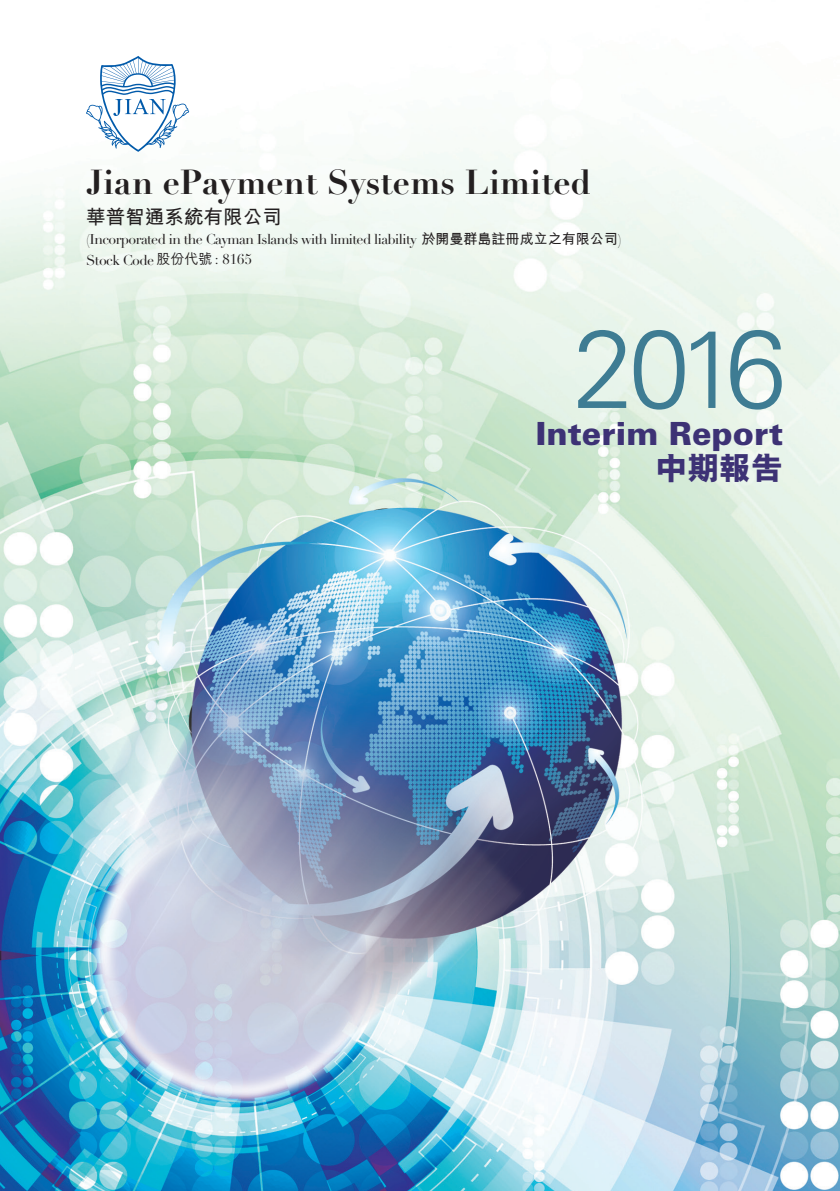
<style>
.page{position:relative;width:840px;height:1191px;background:#fff}
.page>*{position:absolute;margin:0;border:0;box-sizing:border-box;transform-origin:0 0}
.t1{font:300 110.2px "Univers LT Std";color:#3e7c93}
.t2{font:700 34.2px "Didot LT Std";color:#231f20}
.t3{font:900 32px/35.4px "Univers LT Std";color:#3d3275;text-align:right}
.t4{font:700 19.6px "M Hei HK";color:#231f20}
.t5{font:14px/20.6px "Didot LT Std";letter-spacing:-.04em;color:#231f20}
.s1{font-family:"M Hei HK";font-weight:700}
.s2{font-family:"M Hei HK";font-weight:500}
.s3{font-family:"M Hei HK";font-weight:800}
</style>
<div class="page">
<img style="left:0;top:111px;width:839px;height:1080px">
<svg style="left:86px;top:56px;width:103px;height:96px"></svg>
<p class="t2" style="left:86px;top:161px;width:506px">Jian ePayment Systems Limited</p>
<p class="t4" style="left:86px;top:203px;width:197px">華普智通系統有限公司</p>
<p class="t5" style="left:86px;top:229px;width:536px">(Incorporated in the Cayman Islands with limited liability <span class="s1">於開曼群島註冊成立之有限公司</span>)<br>Stock Code <span class="s2">股份代號</span> : 8165</p>
<p class="t1" style="left:572px;top:302px;width:215px">2016</p>
<p class="t3" style="left:535px;top:415px;width:249px">Interim Report<span class="s3">中期報告</span></p>
</div>
